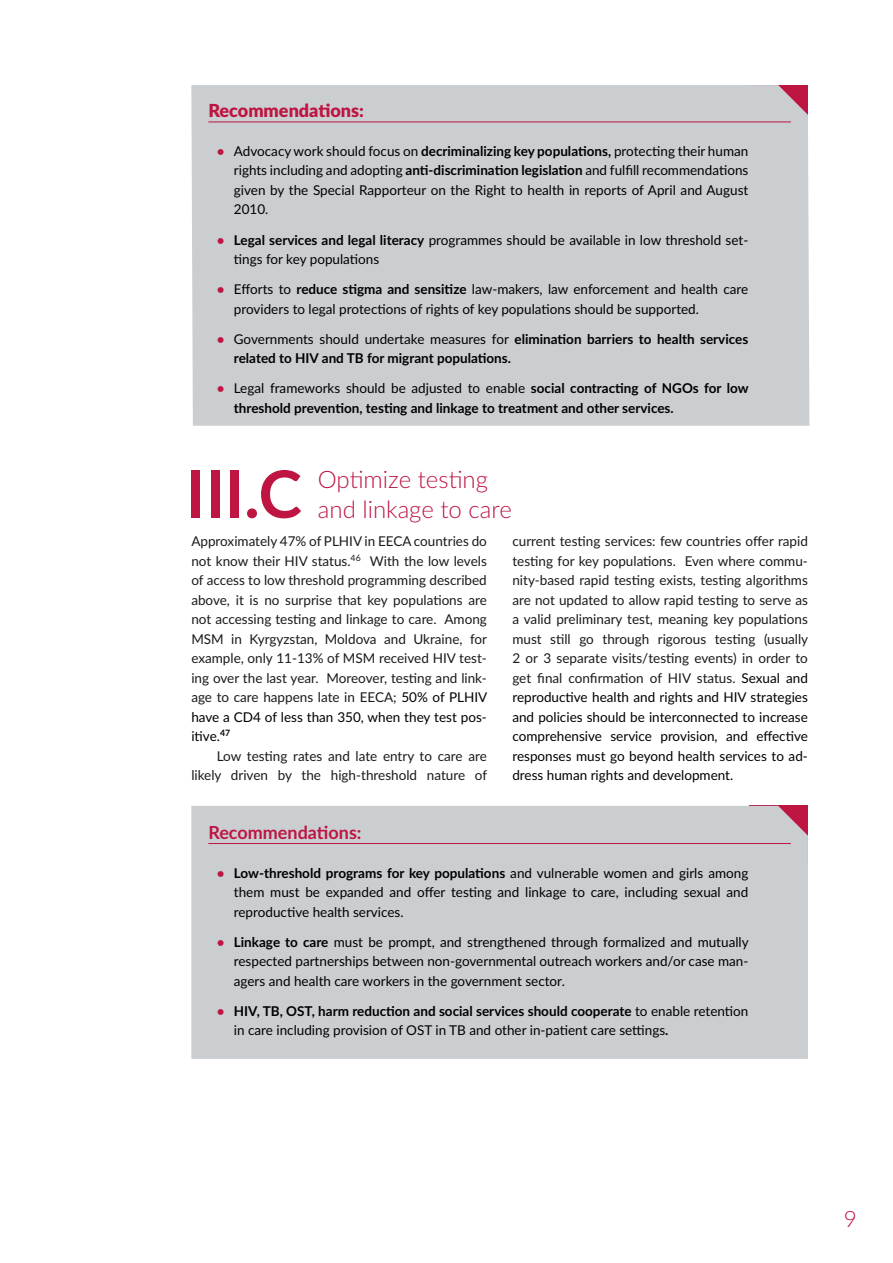
<style>
.page{position:relative;width:893px;height:1263px;background:#fff}
.page>*{position:absolute;margin:0;border:0;box-sizing:border-box;transform-origin:0 0}
.t1{font:700 65.55px "Lato";color:#be1542}
.t2{font:300 24px/30px "Lato";color:#be1542}
.t3{font:300 22.5px "Lato";color:#be1542}
.t4{font:900 18px "Lato";color:#be1542}
.t5{font:700 18px "Lato";color:#be1542}
.t6{font:13.5px/19.5px "Lato";color:#1a1a1a;text-align:justify}
.t7{font:13.5px/19.5px "Lato";color:#000;text-align:justify}
.t8{font:700 13.5px/19.5px "Lato";color:#000}
.s1{font-weight:700;color:#be1542}
.s2{font-weight:700}
.s3{color:#be1542}
.s4{font-weight:400}
.s5{color:#000}
</style>
<div class="page">
<div style="left:191px;top:85px;width:618px;height:341px;background:#cbced1"></div>
<div style="left:191px;top:806px;width:617px;height:253px;background:#cbced1"></div>
<hr style="left:208px;top:122px;width:583px;height:1px;background:#be1542">
<hr style="left:208px;top:843px;width:583px;height:1px;background:#be1542">
<h3 class="t4" style="left:208px;top:97px;width:157px">Recommendations:</h3>
<p class="t7" style="left:234px;top:141px;width:516px;text-indent:-17px"><span class="s1">•</span> Advocacy work should focus on <span class="s2">decriminalizing key populations,</span> protecting their human rights including and adopting <span class="s2">anti-discrimination legislation</span> and fulfill recommendations given by the Special Rapporteur on the Right to health in reports of April and August 2010.</p>
<p class="t7" style="left:234px;top:229px;width:516px;text-indent:-17px"><span class="s1">•</span> <span class="s2">Legal services and legal literacy</span> programmes should be available in low threshold set&shy;tings for key populations</p>
<p class="t7" style="left:234px;top:279px;width:516px;text-indent:-17px"><span class="s1">•</span> Efforts to <span class="s2">reduce stigma and sensitize</span> law-makers, law enforcement and health care providers to legal protections of rights of key populations should be supported.</p>
<p class="t8" style="left:234px;top:329px;width:516px;text-indent:-17px"><span class="s3">•</span> <span class="s4">Governments should undertake measures for</span> elimination barriers to health services related to HIV and TB for migrant populations.</p>
<p class="t8" style="left:234px;top:378px;width:516px;text-indent:-17px"><span class="s3">•</span> <span class="s4">Legal frameworks should be adjusted to enable</span> social contracting of NGOs for low threshold prevention, testing and linkage to treatment and other services.</p>
<h1 class="t1" style="left:186px;top:446px;width:117px">III.C</h1>
<h2 class="t2" style="left:318px;top:463px;width:195px">Optimize testing and linkage to care</h2>
<p class="t6" style="left:191px;top:531px;width:297px">Approximately 47% of PLHIV in EECA countries do not know their HIV status.<sup>46</sup> With the low levels of access to low threshold programming described above, it is no surprise that key populations are not accessing testing and linkage to care. Among MSM in Kyrgyzstan, Moldova and Ukraine, for example, only 11-13% of MSM received HIV test&shy;ing over the last year. Moreover, testing and link&shy;age to care happens late in EECA; <span class="s5">50% of PLHIV have a CD4 of less than 350, when they test pos&shy;itive.</span><sup>47</sup></p>
<p class="t6" style="left:191px;top:746px;width:297px;text-align:right">Low testing rates and late entry to care are likely driven by the high-threshold nature of</p>
<p class="t6" style="left:512px;top:531px;width:297px">current testing services: few countries offer rapid testing for key populations. Even where commu&shy;nity-based rapid testing exists, testing algorithms are not updated to allow rapid testing to serve as a valid preliminary test, meaning key populations must still go through rigorous testing (usually 2 or 3 separate visits/testing events) in order to get final confirmation of HIV status. <span class="s5">Sexual and reproductive health and rights and HIV strategies and policies should be interconnected to increase comprehensive service provision, and effective responses must go beyond health services to ad&shy;dress human rights and development.</span></p>
<h3 class="t5" style="left:208px;top:819px;width:155px">Recommendations:</h3>
<p class="t7" style="left:234px;top:862px;width:516px;text-indent:-17px"><span class="s1">•</span> <span class="s2">Low-threshold programs for key populations</span> and vulnerable women and girls among them must be expanded and offer testing and linkage to care, including sexual and reproductive health services.</p>
<p class="t7" style="left:234px;top:931px;width:516px;text-indent:-17px"><span class="s1">•</span> <span class="s2">Linkage to care</span> must be prompt, and strengthened through formalized and mutually respected partnerships between non-governmental outreach workers and/or case man&shy;agers and health care workers in the government sector.</p>
<p class="t7" style="left:234px;top:1000px;width:516px;text-indent:-17px"><span class="s1">•</span> <span class="s2">HIV, TB, OST, harm reduction and social services should cooperate</span> to enable retention in care including provision of OST in TB and other in-patient care settings<span class="s2">.</span></p>
<h3 class="t3" style="left:844px;top:1204px;width:15px">9</h3>
</div>
